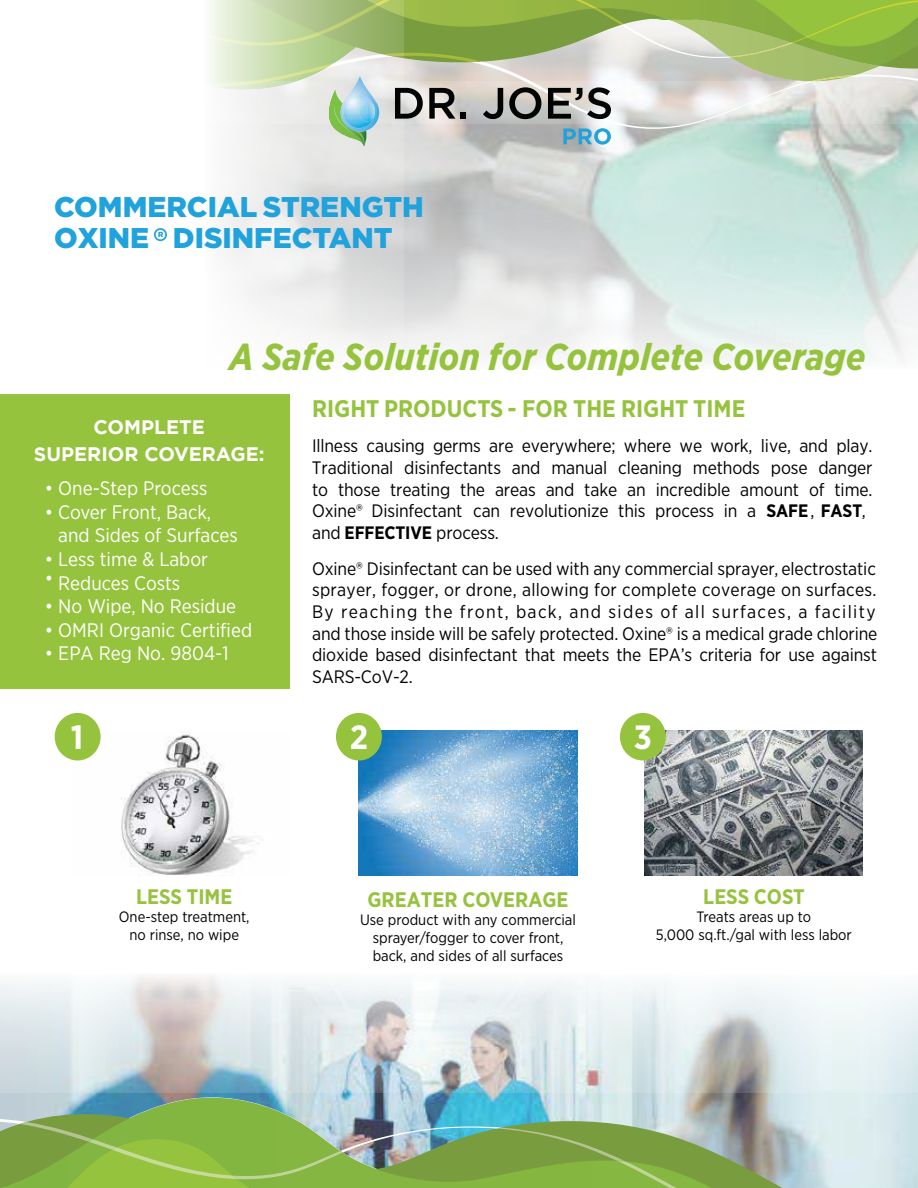
<style>
.page{position:relative;width:918px;height:1188px;background:#fff}
.page>*{position:absolute;margin:0;border:0;box-sizing:border-box;transform-origin:0 0}
.t1{font:italic 700 37.5px "Gotham Narrow";color:#96c33e}
.t2{font:700 33.6px "Gotham Narrow";color:#fff}
.t3{font:900 28.5px/30.9px "Gotham";color:#20a2dc}
.t4{font:700 24px "Gotham Narrow";color:#96c33e}
.t5{font:700 21px "Gotham Narrow";color:#96c33e}
.t6{font:19.5px/23.4px "Gotham Narrow";color:#fff}
.t7{font:700 19.5px/27px "Gotham";color:#fff;text-align:center}
.t8{font:18px/21.6px "Gotham Narrow";letter-spacing:-.01em;color:#010101}
.t9{font:18px "Gotham Narrow";letter-spacing:.015em;color:#010101}
.t10{font:700 18px "Gotham Narrow";letter-spacing:-.01em;color:#010101}
.t11{font:15px/18px "Gotham Narrow";color:#010101;text-align:center}
.s1{font-weight:700}
.s2{font-weight:400}
</style>
<div class="page">
<svg style="left:0;top:976px;width:918px;height:120px"></svg>
<img style="left:503px;top:27px;width:88px;height:15px">
<img style="left:503px;top:9px;width:88px;height:18px">
<svg style="left:503px;top:54px;width:415px;height:27px;background:#c5cbb1"></svg>
<img style="left:810px;top:75px;width:45px;height:6px">
<img style="left:503px;top:0;width:88px;height:9px">
<svg style="left:591px;top:0;width:327px;height:58px;background:#a4c168"></svg>
<svg style="left:404px;top:81px;width:514px;height:280px;background:#d5e1dd"></svg>
<svg style="left:222px;top:146px;width:182px;height:206px"></svg>
<svg style="left:509px;top:87px;width:32px;height:32px"></svg>
<svg style="left:548px;top:87px;width:63px;height:32px;background:#848381"></svg>
<svg style="left:563px;top:128px;width:48px;height:17px"></svg>
<svg style="left:208px;top:0;width:295px;height:146px;background:#c2ceac"></svg>
<img style="left:343px;top:95px;width:32px;height:33px">
<img style="left:359px;top:102px;width:16px;height:20px">
<svg style="left:0;top:1096px;width:918px;height:92px;background:#bacac6"></svg>
<svg style="left:0;top:1097px;width:712px;height:91px;background:#89b36e"></svg>
<div style="left:0;top:394px;width:290px;height:295px;background:#96c33e"></div>
<img style="left:72px;top:734px;width:187px;height:141px">
<img style="left:359px;top:730px;width:218px;height:146px">
<img style="left:645px;top:730px;width:218px;height:146px">
<div style="left:55px;top:713px;width:46px;height:47px;background:#96c33e;border-radius:50%"></div>
<div style="left:336px;top:713px;width:46px;height:47px;background:#96c33e;border-radius:50%"></div>
<div style="left:620px;top:713px;width:46px;height:47px;background:#96c33e;border-radius:50%"></div>
<svg style="left:154px;top:228px;width:13px;height:13px"></svg>
<h3 class="t3" style="left:54px;top:191px;width:371px">COMMERCIAL STRENGTH<br>OXINE DISINFECTANT</h3>
<h1 class="t1" style="left:229px;top:333px;width:638px">A Safe Solution for Complete Coverage</h1>
<p class="t7" style="left:34px;top:413px;width:232px">COMPLETE<br>SUPERIOR COVERAGE:</p>
<p class="t6" style="left:45px;top:476px;width:164px">• One-Step Process</p>
<p class="t6" style="left:58px;top:500px;width:181px;text-indent:-13px">• Cover Front, Back, and Sides of Surfaces</p>
<p class="t6" style="left:45px;top:547px;width:165px">• Less time &amp; Labor</p>
<p class="t6" style="left:45px;top:571px;width:137px">• Reduces Costs</p>
<p class="t6" style="left:45px;top:594px;width:193px">• No Wipe, No Residue</p>
<p class="t6" style="left:45px;top:618px;width:209px">• OMRI Organic Certified</p>
<p class="t6" style="left:45px;top:641px;width:185px">• EPA Reg No. 9804-1</p>
<h3 class="t4" style="left:312px;top:393px;width:435px">RIGHT PRODUCTS - FOR THE RIGHT TIME</h3>
<p class="t8" style="left:312px;top:435px;width:562px">Illness causing germs are everywhere; where we work, live, and play.<br>Traditional disinfectants and manual cleaning methods pose danger to those treating the areas and take an incredible amount of time.<br>Oxine® Disinfectant can revolutionize this process in a<br>and <span class="s1">EFFECTIVE</span> process.</p>
<p class="t10" style="left:767px;top:499px;width:101px">SAFE<span class="s2">,</span> FAST<span class="s2">,</span></p>
<p class="t8" style="left:312px;top:557px;width:565px">Oxine® Disinfectant can be used with any commercial sprayer, electrostatic</p>
<p class="t8" style="left:312px;top:601px;width:567px;text-align:justify">By reaching the front, back, and sides of all surfaces, a facility and those inside will be safely protected. Oxine® is a medical grade chlorine dioxide based disinfectant that meets the EPA’s criteria for use against SARS-CoV-2.</p>
<p class="t9" style="left:312px;top:579px;width:566px">sprayer, fogger, or drone, allowing for complete coverage on surfaces.</p>
<h2 class="t2" style="left:71px;top:715px;width:14px">1</h2>
<h2 class="t2" style="left:350px;top:715px;width:20px">2</h2>
<h2 class="t2" style="left:634px;top:715px;width:20px">3</h2>
<p class="t5" style="left:136px;top:883px;width:98px">LESS TIME</p>
<p class="t11" style="left:119px;top:907px;width:132px">One-step treatment, no rinse, no wipe</p>
<p class="t5" style="left:368px;top:886px;width:203px">GREATER COVERAGE</p>
<p class="t11" style="left:360px;top:910px;width:217px">Use product with any commercial sprayer/fogger to cover front, back, and sides of all surfaces</p>
<p class="t5" style="left:703px;top:883px;width:103px">LESS COST</p>
<p class="t11" style="left:656px;top:907px;width:198px">Treats areas up to<br>5,000 sq.ft./gal with less labor</p>
</div>
